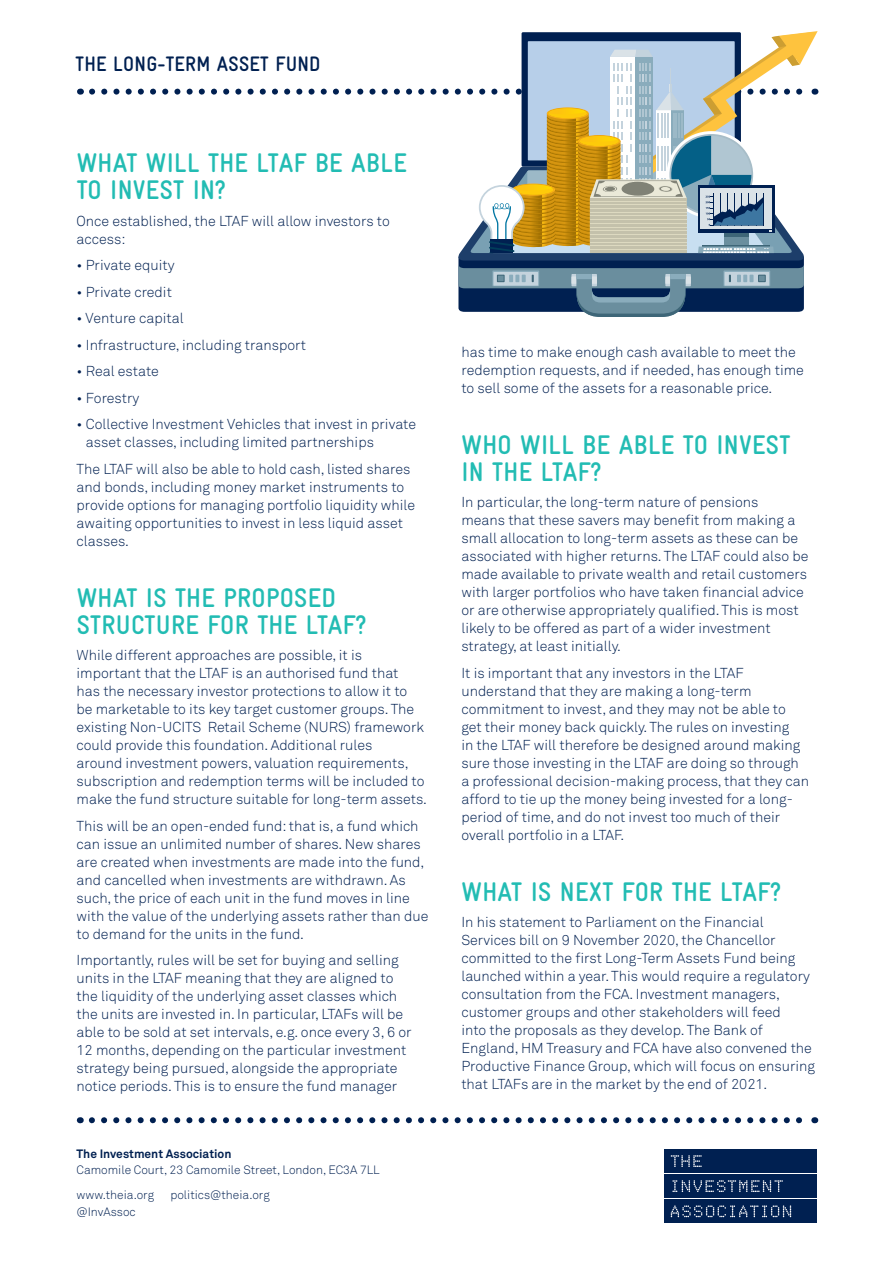
<style>
.page{position:relative;width:893px;height:1263px;background:#fff}
.page>*{position:absolute;margin:0;border:0;box-sizing:border-box;transform-origin:0 0}
.t1{font:700 27px/27px "Gravur Condensed";letter-spacing:.01em;color:#22bcb3}
.PAGEHEADER{font:700 21px "Gravur Condensed";letter-spacing:.01em;color:#002051}
.t2{font:300 14.25px/18px "Akkurat Std";color:#002051}
.t3{font:300 12px/16.5px "Akkurat Std";color:#002051}
.s1{font-weight:700}
</style>
<div class="page">
<svg style="left:92px;top:1117px;width:710px;height:6px"></svg>
<div style="left:664px;top:1149px;width:153px;height:24px;background:#002051"></div>
<div style="left:664px;top:1174px;width:153px;height:24px;background:#002051"></div>
<div style="left:664px;top:1199px;width:153px;height:24px;background:#002051"></div>
<svg style="left:671px;top:1155px;width:31px;height:12px"></svg>
<svg style="left:672px;top:1180px;width:111px;height:12px"></svg>
<svg style="left:671px;top:1205px;width:120px;height:12px"></svg>
<svg style="left:92px;top:31px;width:726px;height:286px"></svg>
<hr style="left:590px;top:198px;width:97px;height:1px;background:#c4c1ab">
<hr style="left:590px;top:199px;width:97px;height:1px;background:#c4c1ab">
<hr style="left:590px;top:201px;width:97px;height:1px;background:#c4c1ab">
<hr style="left:590px;top:202px;width:97px;height:1px;background:#c4c1ab">
<hr style="left:590px;top:203px;width:97px;height:1px;background:#c4c1ab">
<hr style="left:590px;top:205px;width:97px;height:1px;background:#c4c1ab">
<hr style="left:590px;top:206px;width:97px;height:1px;background:#c4c1ab">
<hr style="left:590px;top:208px;width:97px;height:1px;background:#c4c1ab">
<hr style="left:590px;top:209px;width:97px;height:1px;background:#c4c1ab">
<hr style="left:590px;top:210px;width:97px;height:1px;background:#c4c1ab">
<hr style="left:590px;top:212px;width:97px;height:1px;background:#c4c1ab">
<hr style="left:590px;top:213px;width:97px;height:1px;background:#c4c1ab">
<hr style="left:590px;top:214px;width:97px;height:1px;background:#c4c1ab">
<hr style="left:590px;top:216px;width:97px;height:1px;background:#c4c1ab">
<hr style="left:590px;top:217px;width:97px;height:1px;background:#c4c1ab">
<hr style="left:590px;top:219px;width:97px;height:1px;background:#c4c1ab">
<hr style="left:590px;top:220px;width:97px;height:1px;background:#c4c1ab">
<hr style="left:590px;top:221px;width:97px;height:1px;background:#c4c1ab">
<hr style="left:590px;top:223px;width:97px;height:1px;background:#c4c1ab">
<hr style="left:590px;top:224px;width:97px;height:1px;background:#c4c1ab">
<hr style="left:590px;top:225px;width:97px;height:1px;background:#c4c1ab">
<hr style="left:590px;top:227px;width:97px;height:1px;background:#c4c1ab">
<hr style="left:590px;top:228px;width:97px;height:1px;background:#c4c1ab">
<hr style="left:590px;top:229px;width:97px;height:1px;background:#c4c1ab">
<hr style="left:590px;top:231px;width:97px;height:1px;background:#c4c1ab">
<hr style="left:590px;top:232px;width:97px;height:1px;background:#c4c1ab">
<hr style="left:590px;top:234px;width:97px;height:1px;background:#c4c1ab">
<hr style="left:590px;top:235px;width:97px;height:1px;background:#c4c1ab">
<hr style="left:590px;top:236px;width:97px;height:1px;background:#c4c1ab">
<hr style="left:590px;top:238px;width:97px;height:1px;background:#c4c1ab">
<hr style="left:590px;top:239px;width:97px;height:1px;background:#c4c1ab">
<hr style="left:590px;top:240px;width:97px;height:1px;background:#c4c1ab">
<hr style="left:590px;top:242px;width:97px;height:1px;background:#c4c1ab">
<hr style="left:590px;top:243px;width:97px;height:1px;background:#c4c1ab">
<hr style="left:590px;top:244px;width:97px;height:1px;background:#c4c1ab">
<hr style="left:590px;top:246px;width:97px;height:1px;background:#c4c1ab">
<hr style="left:590px;top:247px;width:97px;height:1px;background:#c4c1ab">
<hr style="left:590px;top:249px;width:97px;height:1px;background:#c4c1ab">
<hr style="left:590px;top:250px;width:97px;height:1px;background:#c4c1ab">
<hr style="left:590px;top:251px;width:97px;height:1px;background:#c4c1ab">
<hr style="left:590px;top:253px;width:97px;height:1px;background:#c4c1ab">
<p class="PAGEHEADER" style="left:76px;top:52px;width:247px">THE LONG-TERM ASSET FUND</p>
<p class="t1" style="left:77px;top:150px;width:332px">WHAT WILL THE LTAF BE ABLE<br>TO INVEST IN?</p>
<p class="t2" style="left:77px;top:212px;width:315px">Once established, the LTAF will allow investors to access:</p>
<p class="t2" style="left:77px;top:256px;width:99px">• Private equity</p>
<p class="t2" style="left:77px;top:283px;width:97px">• Private credit</p>
<p class="t2" style="left:77px;top:309px;width:109px">• Venture capital</p>
<p class="t2" style="left:77px;top:336px;width:231px">• Infrastructure, including transport</p>
<p class="t2" style="left:77px;top:362px;width:84px">• Real estate</p>
<p class="t2" style="left:77px;top:389px;width:64px">• Forestry</p>
<p class="t2" style="left:86px;top:415px;width:332px;text-indent:-9px">• Collective Investment Vehicles that invest in private asset classes, including limited partnerships</p>
<p class="t2" style="left:77px;top:460px;width:340px">The LTAF will also be able to hold cash, listed shares and bonds, including money market instruments to provide options for managing portfolio liquidity while awaiting opportunities to invest in less liquid asset classes.</p>
<p class="t1" style="left:77px;top:584px;width:292px">WHAT IS THE PROPOSED<br>STRUCTURE FOR THE LTAF?</p>
<p class="t2" style="left:77px;top:646px;width:352px">While different approaches are possible, it is important that the LTAF is an authorised fund that<br>has the necessary investor protections to allow it to<br>be marketable to its key target customer groups. The existing Non-UCITS Retail Scheme (NURS) framework could provide this foundation. Additional rules<br>around investment powers, valuation requirements, subscription and redemption terms will be included to make the fund structure suitable for long-term assets.</p>
<p class="t2" style="left:77px;top:817px;width:353px">This will be an open-ended fund: that is, a fund which can issue an unlimited number of shares. New shares are created when investments are made into the fund, and cancelled when investments are withdrawn. As such, the price of each unit in the fund moves in line with the value of the underlying assets rather than due to demand for the units in the fund.</p>
<p class="t2" style="left:77px;top:951px;width:337px">Importantly, rules will be set for buying and selling units in the LTAF meaning that they are aligned to the liquidity of the underlying asset classes which the units are invested in. In particular, LTAFs will be able to be sold at set intervals, e.g. once every 3, 6 or 12 months, depending on the particular investment strategy being pursued, alongside the appropriate notice periods. This is to ensure the fund manager</p>
<p class="t3" style="left:77px;top:1145px;width:305px"><span class="s1">The Investment Association<br></span>Camomile Court, 23 Camomile Street, London, EC3A 7LL</p>
<p class="t3" style="left:77px;top:1186px;width:79px">www.theia.org</p>
<p class="t3" style="left:170px;top:1186px;width:101px">politics@theia.org</p>
<p class="t3" style="left:77px;top:1203px;width:61px">@InvAssoc</p>
<p class="t2" style="left:461px;top:343px;width:344px">has time to make enough cash available to meet the redemption requests, and if needed, has enough time to sell some of the assets for a reasonable price.</p>
<p class="t1" style="left:461px;top:431px;width:330px">WHO WILL BE ABLE TO INVEST<br>IN THE LTAF?</p>
<p class="t2" style="left:461px;top:493px;width:349px">In particular, the long-term nature of pensions<br>means that these savers may benefit from making a small allocation to long-term assets as these can be associated with higher returns. The LTAF could also be made available to private wealth and retail customers with larger portfolios who have taken financial advice or are otherwise appropriately qualified. This is most likely to be offered as part of a wider investment strategy, at least initially.</p>
<p class="t2" style="left:461px;top:664px;width:349px">It is important that any investors in the LTAF understand that they are making a long-term commitment to invest, and they may not be able to get their money back quickly. The rules on investing<br>in the LTAF will therefore be designed around making sure those investing in the LTAF are doing so through a professional decision-making process, that they can afford to tie up the money being invested for a long&shy;period of time, and do not invest too much of their overall portfolio in a LTAF.</p>
<p class="t1" style="left:461px;top:878px;width:321px">WHAT IS NEXT FOR THE LTAF?</p>
<p class="t2" style="left:461px;top:913px;width:355px">In his statement to Parliament on the Financial Services bill on 9 November 2020, the Chancellor committed to the first Long-Term Assets Fund being launched within a year. This would require a regulatory consultation from the FCA. Investment managers, customer groups and other stakeholders will feed<br>into the proposals as they develop. The Bank of England, HM Treasury and FCA have also convened the Productive Finance Group, which will focus on ensuring that LTAFs are in the market by the end of 2021.</p>
</div>
